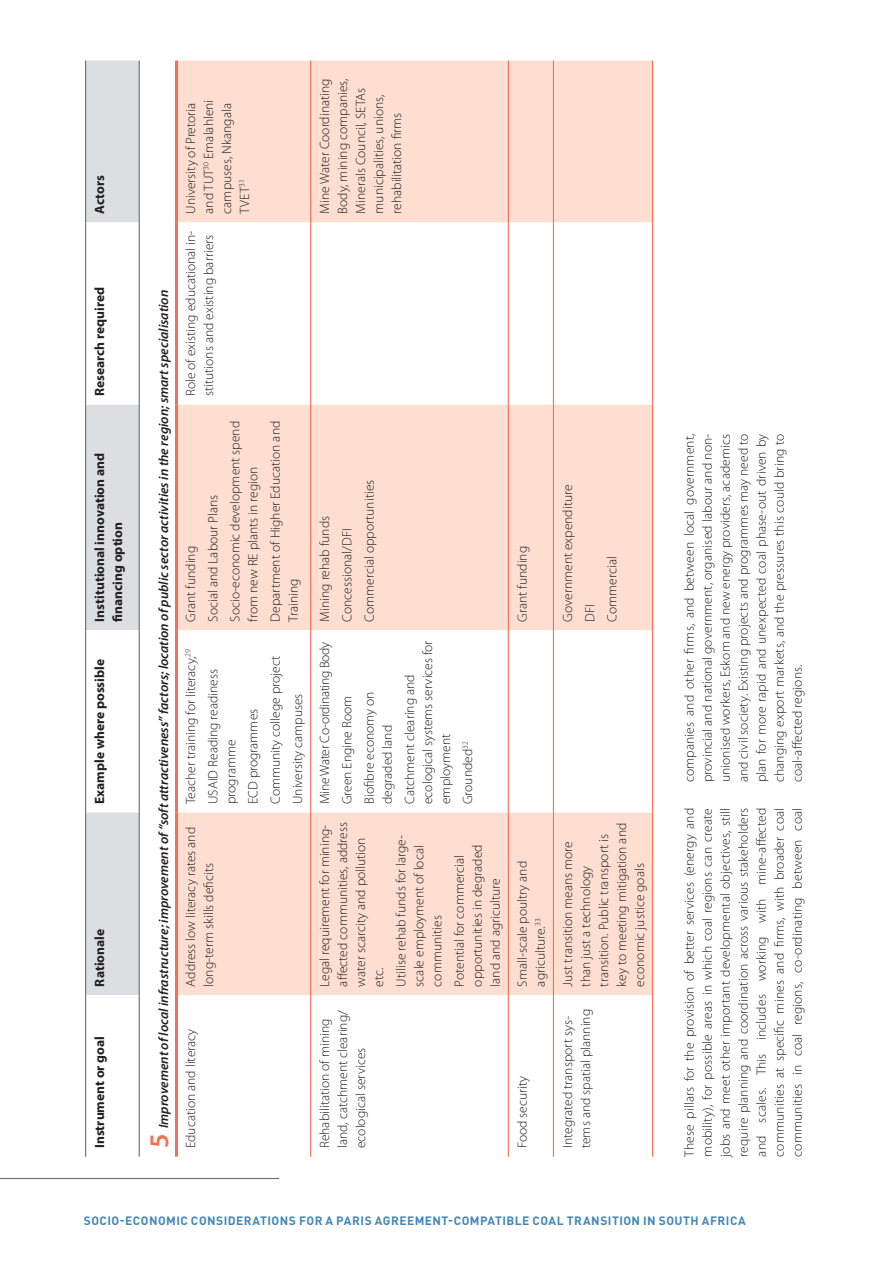
<style>
.page{position:relative;width:893px;height:1263px;background:#fff}
.page>*{position:absolute;margin:0;border:0;box-sizing:border-box;transform-origin:0 0}
.TABLE_COPY{font:300 13.5px/18px "Myriad Pro";color:#231f20}
.COPY{font:300 13.5px/18px "Myriad Pro";letter-spacing:.01em;color:#231f20;text-align:justify}
.TABLE_COPY-2{font:italic 600 13.5px "Myriad Pro";color:#231f20}
.TABLE_COPY-3{font:700 13.5px/18px "Myriad Pro";color:#231f20}
.TABLE_COPY-4{font:300 13.5px "Myriad Pro";letter-spacing:-.02em;color:#231f20}
.t1{font:700 12px "DIN Pro";letter-spacing:.035em;color:#4387b8}
.s1{font-style:normal;font-size:27px;color:#f27055}
</style>
<div class="page">
<hr style="left:0;top:1178px;width:279px;height:1px;background:#6c6d70">
<svg style="left:86px;top:61px;width:53px;height:934px;fill:#dddee0"></svg>
<svg style="left:178px;top:61px;width:474px;height:934px;fill:#fdded1"></svg>
<hr style="left:85px;top:995px;width:1px;height:162px;background:#6c6d70">
<hr style="left:85px;top:812px;width:1px;height:183px;background:#6c6d70">
<hr style="left:85px;top:630px;width:1px;height:182px;background:#6c6d70">
<hr style="left:85px;top:405px;width:1px;height:225px;background:#6c6d70">
<hr style="left:85px;top:222px;width:1px;height:183px;background:#6c6d70">
<hr style="left:85px;top:61px;width:1px;height:161px;background:#6c6d70">
<hr style="left:139px;top:995px;width:1px;height:162px;background:#6c6d70">
<hr style="left:139px;top:812px;width:1px;height:183px;background:#6c6d70">
<hr style="left:139px;top:630px;width:1px;height:182px;background:#6c6d70">
<hr style="left:139px;top:405px;width:1px;height:225px;background:#6c6d70">
<hr style="left:139px;top:222px;width:1px;height:183px;background:#6c6d70">
<hr style="left:139px;top:61px;width:1px;height:161px;background:#6c6d70">
<hr style="left:175px;top:995px;width:3px;height:162px;background:#f27055">
<hr style="left:175px;top:812px;width:3px;height:183px;background:#f27055">
<hr style="left:175px;top:630px;width:3px;height:182px;background:#f27055">
<hr style="left:175px;top:405px;width:3px;height:225px;background:#f27055">
<hr style="left:175px;top:222px;width:3px;height:183px;background:#f27055">
<hr style="left:175px;top:61px;width:3px;height:161px;background:#f27055">
<hr style="left:310px;top:995px;width:1px;height:162px;background:#f27055">
<hr style="left:310px;top:812px;width:1px;height:183px;background:#f27055">
<hr style="left:310px;top:630px;width:1px;height:182px;background:#f27055">
<hr style="left:310px;top:405px;width:1px;height:225px;background:#f27055">
<hr style="left:310px;top:222px;width:1px;height:183px;background:#f27055">
<hr style="left:310px;top:61px;width:1px;height:161px;background:#f27055">
<hr style="left:508px;top:995px;width:1px;height:162px;background:#f27055">
<hr style="left:508px;top:812px;width:1px;height:183px;background:#f27055">
<hr style="left:508px;top:630px;width:1px;height:182px;background:#f27055">
<hr style="left:508px;top:405px;width:1px;height:225px;background:#f27055">
<hr style="left:508px;top:222px;width:1px;height:183px;background:#f27055">
<hr style="left:508px;top:61px;width:1px;height:161px;background:#f27055">
<hr style="left:553px;top:995px;width:1px;height:162px;background:#f27055">
<hr style="left:553px;top:812px;width:1px;height:183px;background:#f27055">
<hr style="left:553px;top:630px;width:1px;height:182px;background:#f27055">
<hr style="left:553px;top:405px;width:1px;height:225px;background:#f27055">
<hr style="left:553px;top:222px;width:1px;height:183px;background:#f27055">
<hr style="left:553px;top:61px;width:1px;height:161px;background:#f27055">
<hr style="left:652px;top:995px;width:1px;height:162px;background:#f27055">
<hr style="left:652px;top:812px;width:1px;height:183px;background:#f27055">
<hr style="left:652px;top:630px;width:1px;height:182px;background:#f27055">
<hr style="left:652px;top:405px;width:1px;height:225px;background:#f27055">
<hr style="left:652px;top:222px;width:1px;height:183px;background:#f27055">
<hr style="left:652px;top:61px;width:1px;height:161px;background:#f27055">
<p class="TABLE_COPY-3" style="left:90px;top:214px;width:40px;rotate:-90deg">Actors</p>
<p class="TABLE_COPY-3" style="left:90px;top:396px;width:110px;rotate:-90deg">Research required</p>
<p class="TABLE_COPY-3" style="left:90px;top:621px;width:170px;rotate:-90deg">Institutional innovation and financing option</p>
<p class="TABLE_COPY-3" style="left:90px;top:804px;width:146px;rotate:-90deg">Example where possible</p>
<p class="TABLE_COPY-3" style="left:90px;top:986px;width:59px;rotate:-90deg">Rationale</p>
<p class="TABLE_COPY-3" style="left:90px;top:1148px;width:113px;rotate:-90deg">Instrument or goal</p>
<p class="TABLE_COPY-2" style="left:155px;top:1148px;width:860px;rotate:-90deg"><span class="s1">5</span> Improvement of local infrastructure; improvement of “soft attractiveness” factors; location of public sector activities in the region; smart specialisation</p>
<p class="TABLE_COPY" style="left:182px;top:214px;width:115px;rotate:-90deg">University of Pretoria and TUT<sup>30</sup> Emalahleni campuses, Nkangala<br>TVET<sup>31</sup></p>
<p class="TABLE_COPY" style="left:182px;top:396px;width:167px;rotate:-90deg">Role of existing educational in&shy;stitutions and existing barriers</p>
<p class="TABLE_COPY" style="left:182px;top:621px;width:77px;rotate:-90deg">Grant funding</p>
<p class="TABLE_COPY" style="left:204px;top:621px;width:128px;rotate:-90deg">Social and Labour Plans</p>
<p class="TABLE_COPY" style="left:226px;top:621px;width:202px;rotate:-90deg">Socio-economic development spend from new RE plants in region</p>
<p class="TABLE_COPY" style="left:267px;top:621px;width:202px;rotate:-90deg">Department of Higher Education and<br>Training</p>
<p class="TABLE_COPY" style="left:182px;top:804px;width:157px;rotate:-90deg">Teacher training for literacy,<sup>29</sup></p>
<p class="TABLE_COPY" style="left:204px;top:804px;width:136px;rotate:-90deg">USAID Reading readiness programme</p>
<p class="TABLE_COPY" style="left:182px;top:986px;width:161px;rotate:-90deg">Address low literacy rates and long-term skills deficits</p>
<p class="TABLE_COPY" style="left:244px;top:804px;width:97px;rotate:-90deg">ECD programmes</p>
<p class="TABLE_COPY" style="left:267px;top:804px;width:149px;rotate:-90deg">Community college project</p>
<p class="TABLE_COPY" style="left:289px;top:804px;width:112px;rotate:-90deg">University campuses</p>
<p class="TABLE_COPY" style="left:182px;top:1148px;width:121px;rotate:-90deg">Education and literacy</p>
<p class="TABLE_COPY" style="left:316px;top:214px;width:137px;rotate:-90deg">Mine Water Coordinating<br>Body, mining companies,<br>Minerals Council, SETAs municipalities, unions, rehabilitation firms</p>
<p class="TABLE_COPY" style="left:316px;top:621px;width:107px;rotate:-90deg">Mining rehab funds</p>
<p class="TABLE_COPY-4" style="left:317px;top:804px;width:164px;rotate:-90deg">Mine Water Co-ordinating Body</p>
<p class="TABLE_COPY" style="left:338px;top:621px;width:95px;rotate:-90deg">Concessional/DFI</p>
<p class="TABLE_COPY" style="left:360px;top:621px;width:143px;rotate:-90deg">Commercial opportunities</p>
<p class="TABLE_COPY" style="left:338px;top:804px;width:110px;rotate:-90deg">Green Engine Room</p>
<p class="TABLE_COPY" style="left:360px;top:804px;width:114px;rotate:-90deg">Biofibre economy on degraded land</p>
<p class="TABLE_COPY" style="left:401px;top:804px;width:165px;rotate:-90deg">Catchment clearing and ecological systems services for employment</p>
<p class="TABLE_COPY" style="left:459px;top:804px;width:64px;rotate:-90deg">Grounded<sup>32</sup></p>
<p class="TABLE_COPY" style="left:316px;top:986px;width:166px;rotate:-90deg">Legal requirement for mining&shy;affected communities, address water scarcity and pollution etc.</p>
<p class="TABLE_COPY" style="left:316px;top:1148px;width:140px;rotate:-90deg">Rehabilitation of mining land, catchment clearing/ ecological services</p>
<p class="TABLE_COPY" style="left:392px;top:986px;width:153px;rotate:-90deg">Utilise rehab funds for large&shy;scale employment of local communities</p>
<p class="TABLE_COPY" style="left:450px;top:986px;width:144px;rotate:-90deg">Potential for commercial opportunities in degraded land and agriculture</p>
<p class="TABLE_COPY" style="left:514px;top:621px;width:77px;rotate:-90deg">Grant funding</p>
<p class="TABLE_COPY" style="left:514px;top:986px;width:127px;rotate:-90deg">Small-scale poultry and agriculture.<sup>33</sup></p>
<p class="TABLE_COPY" style="left:514px;top:1148px;width:74px;rotate:-90deg">Food security</p>
<p class="TABLE_COPY" style="left:559px;top:621px;width:138px;rotate:-90deg">Government expenditure</p>
<p class="TABLE_COPY" style="left:581px;top:621px;width:19px;rotate:-90deg">DFI</p>
<p class="TABLE_COPY" style="left:603px;top:621px;width:67px;rotate:-90deg">Commercial</p>
<p class="TABLE_COPY" style="left:559px;top:986px;width:165px;rotate:-90deg">Just transition means more than just a technology transition. Public transport is key to meeting mitigation and economic justice goals</p>
<p class="TABLE_COPY" style="left:559px;top:1148px;width:141px;rotate:-90deg">Integrated transport sys&shy;tems and spatial planning</p>
<p class="COPY" style="left:680px;top:782px;width:350px;rotate:-90deg">companies and other firms, and between local government, provincial and national government, organised labour and non&shy;unionised workers, Eskom and new energy providers, academics and civil society. Existing projects and programmes may need to plan for more rapid and unexpected coal phase-out driven by changing export markets, and the pressures this could bring to coal-affected regions.</p>
<p class="COPY" style="left:680px;top:1157px;width:350px;rotate:-90deg">These pillars for the provision of better services (energy and mobility), for possible areas in which coal regions can create jobs and meet other important developmental objectives, still require planning and coordination across various stakeholders and scales. This includes working with mine-affected communities at specific mines and firms, with broader coal communities in coal regions, co-ordinating between coal</p>
<p class="t1" style="left:84px;top:1210px;width:663px">SOCIO-ECONOMIC CONSIDERATIONS FOR A PARIS AGREEMENT-COMPATIBLE COAL TRANSITION IN SOUTH AFRICA</p>
</div>
